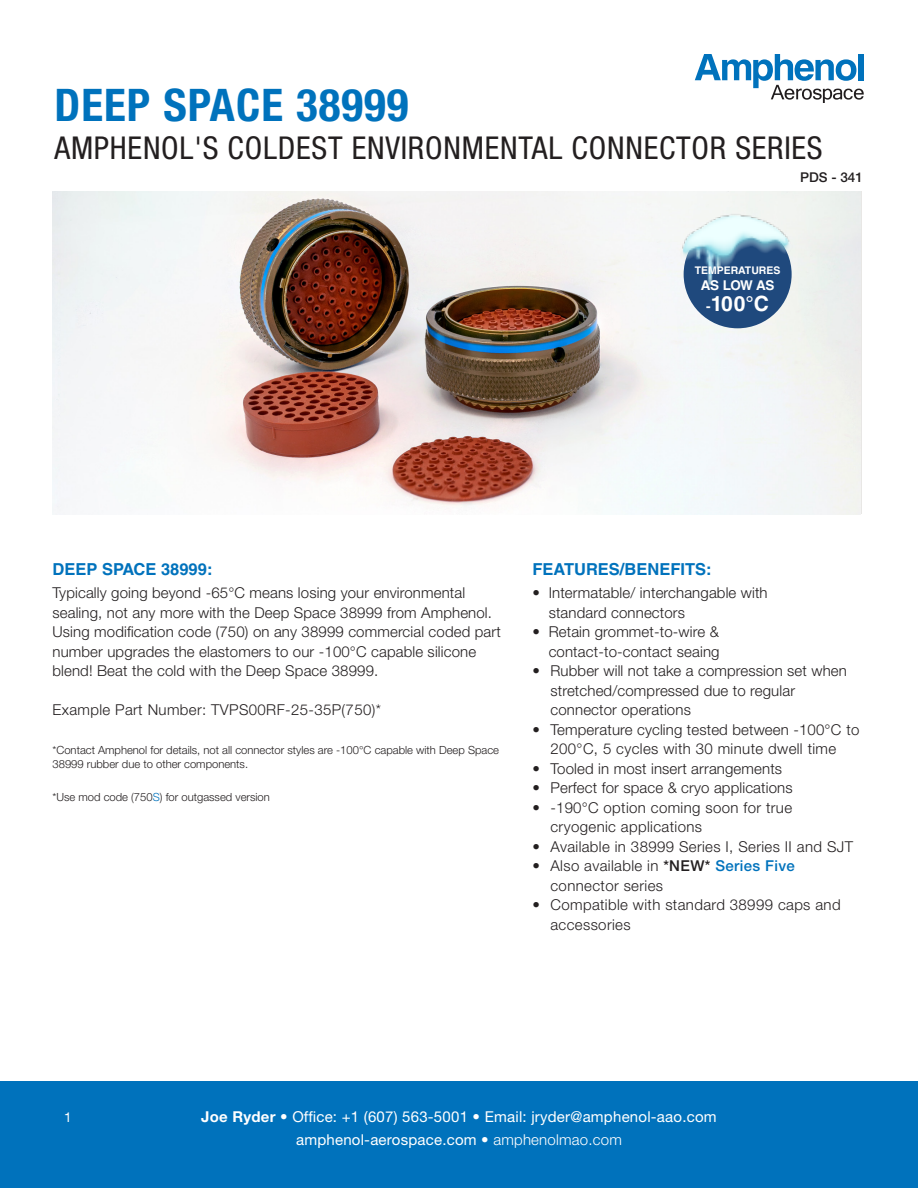
<style>
.page{position:relative;width:918px;height:1188px;background:#fff}
.page>*{position:absolute;margin:0;border:0;box-sizing:border-box;transform-origin:0 0}
.t1{font:700 condensed 45px "Helvetica Neue LT Std";letter-spacing:.025em;color:#0072bc}
.t2{font:condensed 31.5px "Helvetica Neue LT Std";letter-spacing:.025em;color:#231f20}
.Features-headline{font:700 21px "Helvetica LT Std";color:#fff}
.Features-headline-2{font:700 16.5px "Helvetica LT Std";color:#0072bc}
.Body_Text_Helvetica{font:300 15px/19.5px "Helvetica Neue LT Std";letter-spacing:.01em;color:#231f20}
.t3{font:15px/22.5px "Helvetica Neue LT Std";letter-spacing:.015em;color:#fff;text-align:center}
.t4{font:500 13.5px "Helvetica Neue LT Std";color:#231f20}
.Features-headline-3{font:700 13.5px "Helvetica LT Std";letter-spacing:-.04em;color:#fff}
.t5{font:13.5px "Helvetica Neue LT Std";color:#fff}
.Note{font:300 11.25px/13.5px "Helvetica Neue LT Std";color:#231f20}
.Features-headline-4{font:700 10.5px "Helvetica LT Std";color:#fff}
.s1{font-size:13.5px}
.s2{color:#0072bc}
.s3{font-weight:500}
.s4{font-weight:500;color:#0072bc}
.s5{font-weight:700}
.s6{font-weight:300}
</style>
<div class="page">
<div style="left:0;top:1082px;width:918px;height:106px;background:#0072bc"></div>
<svg style="left:695px;top:54px;width:169px;height:48px"></svg>
<img style="left:52px;top:192px;width:809px;height:322px">
<img style="left:576px;top:204px;width:286px;height:171px">
<p class="t1" style="left:54px;top:78px;width:356px">DEEP SPACE 38999</p>
<p class="t2" style="left:54px;top:130px;width:770px">AMPHENOL'S COLDEST ENVIRONMENTAL CONNECTOR SERIES</p>
<p class="t4" style="left:800px;top:169px;width:64px">PDS - 341</p>
<p class="Features-headline-4" style="left:695px;top:264px;width:87px">TEMPERATURES</p>
<p class="Features-headline-3" style="left:701px;top:277px;width:75px">AS LOW AS</p>
<p class="Features-headline" style="left:706px;top:291px;width:64px"><span class="s1">-</span>100°C</p>
<p class="Features-headline-2" style="left:52px;top:559px;width:162px">DEEP SPACE 38999:</p>
<p class="Features-headline-2" style="left:532px;top:559px;width:181px">FEATURES/BENEFITS:</p>
<p class="Body_Text_Helvetica" style="left:52px;top:583px;width:450px">Typically going beyond -65°C means losing your environmental sealing, not any more with the Deep Space 38999 from Amphenol.<br>Using modification code (750) on any 38999 commercial coded part number upgrades the elastomers to our -100°C capable silicone blend! Beat the cold with the Deep Space 38999.</p>
<p class="Body_Text_Helvetica" style="left:52px;top:700px;width:330px">Example Part Number: TVPS00RF-25-35P(750)*</p>
<p class="Note" style="left:52px;top:743px;width:448px">*Contact Amphenol for details, not all connector styles are -100°C capable with Deep Space<br>38999 rubber due to other components.</p>
<p class="Note" style="left:52px;top:790px;width:219px">*Use mod code (750<span class="s2">S</span>) for outgassed version</p>
<p class="Body_Text_Helvetica" style="left:549px;top:583px;width:221px;text-indent:-16px">• Intermatable/ interchangable with standard connectors</p>
<p class="Body_Text_Helvetica" style="left:532px;top:622px;width:189px;text-align:right">• Retain grommet-to-wire &amp; contact-to-contact seaing</p>
<p class="Body_Text_Helvetica" style="left:550px;top:661px;width:298px;text-indent:-18px">• Rubber will not take a compression set when stretched/compressed due to regular connector operations</p>
<p class="Body_Text_Helvetica" style="left:532px;top:719px;width:329px;text-align:center">• Temperature cycling tested between -100°C to<br>200°C, 5 cycles with 30 minute dwell time</p>
<p class="Body_Text_Helvetica" style="left:532px;top:758px;width:251px">• Tooled in most insert arrangements</p>
<p class="Body_Text_Helvetica" style="left:532px;top:778px;width:262px">• Perfect for space &amp; cryo applications</p>
<p class="Body_Text_Helvetica" style="left:550px;top:797px;width:243px;text-indent:-18px">• -190°C option coming soon for true cryogenic applications</p>
<p class="Body_Text_Helvetica" style="left:532px;top:836px;width:322px">• Available in 38999 Series I, Series II and SJT</p>
<p class="Body_Text_Helvetica" style="left:550px;top:856px;width:246px;text-indent:-18px">• Also available in <span class="s3">*NEW*</span> <span class="s4">Series Five </span>connector series</p>
<p class="Body_Text_Helvetica" style="left:550px;top:895px;width:292px;text-indent:-18px">• Compatible with standard 38999 caps and accessories</p>
<p class="t5" style="left:64px;top:1109px;width:9px">1</p>
<p class="t3" style="left:201px;top:1106px;width:517px"><span class="s5">Joe Ryder</span> <span class="s6">•</span> Office: +1 (607) 563-5001 <span class="s6">•</span> Email: jryder@amphenol-aao.com amphenol-aerospace.com <span class="s6">• amphenolmao.com</span></p>
</div>
